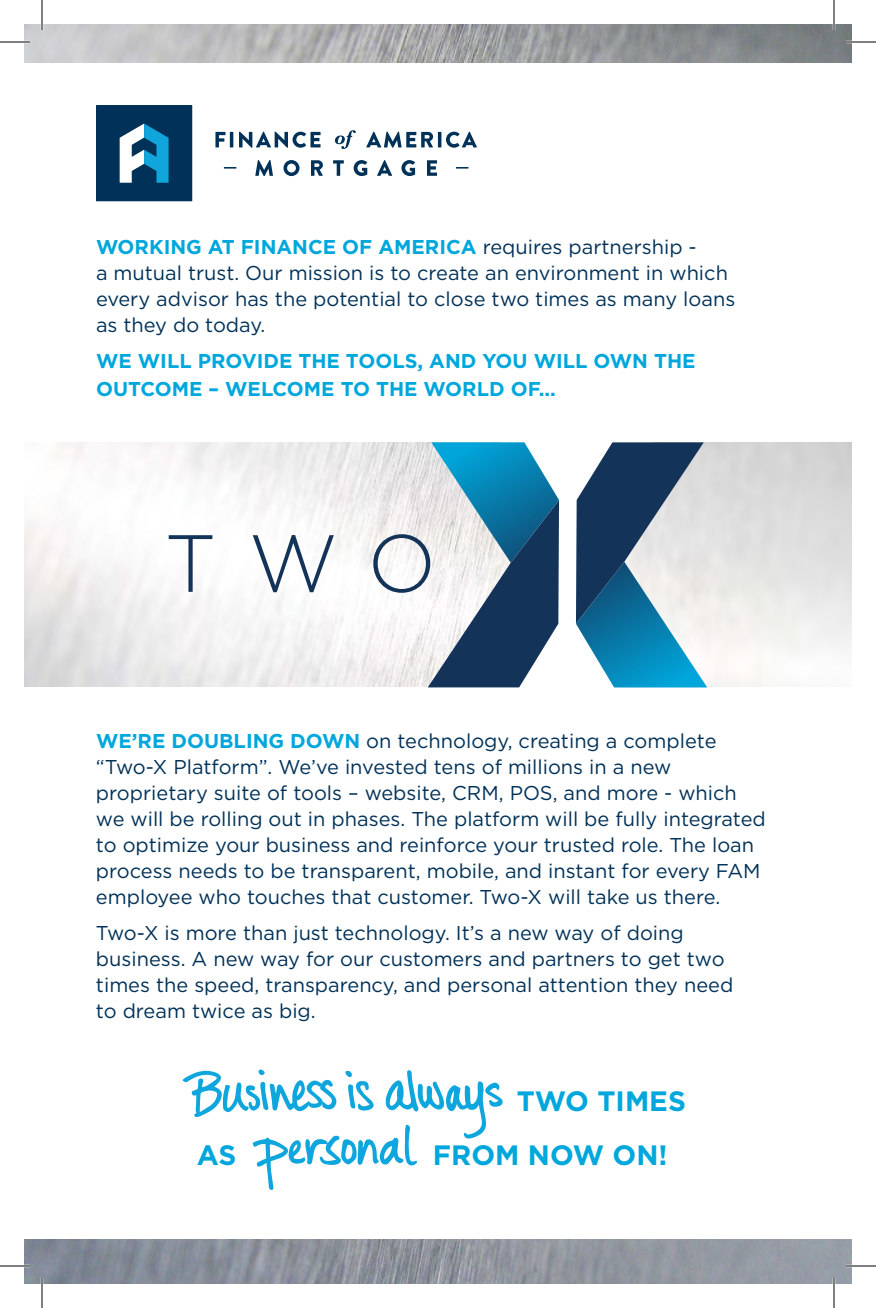
<style>
.page{position:relative;width:876px;height:1308px;background:#fff}
.page>*{position:absolute;margin:0;border:0;box-sizing:border-box;transform-origin:0 0}
.t1{font:700 28px "Gotham";color:#00a7dc}
.t2{font:20px/26px "Gotham";color:#003158}
.t3{font:700 20px "Gotham";color:#00a7dc}
.s1{font-weight:400;color:#003158}
.s2{font-weight:700;color:#00a7dc}
</style>
<div class="page">
<img style="left:24px;top:24px;width:828px;height:1260px">
<div style="left:24px;top:687px;width:828px;height:552px;background:#fff"></div>
<div style="left:25px;top:64px;width:827px;height:378px;background:#fff"></div>
<svg style="left:475px;top:442px;width:185px;height:246px"></svg>
<svg style="left:169px;top:535px;width:43px;height:57px"></svg>
<svg style="left:253px;top:535px;width:81px;height:57px"></svg>
<svg style="left:576px;top:442px;width:131px;height:245px;background:#668fa8"></svg>
<svg style="left:373px;top:442px;width:186px;height:245px"></svg>
<div style="left:96px;top:105px;width:96px;height:96px;background:#003158"></div>
<svg style="left:120px;top:124px;width:49px;height:59px"></svg>
<svg style="left:215px;top:132px;width:11px;height:15px"></svg>
<hr style="left:230px;top:132px;width:3px;height:15px;background:#003158">
<svg style="left:239px;top:132px;width:82px;height:16px"></svg>
<svg style="left:366px;top:132px;width:67px;height:16px"></svg>
<hr style="left:438px;top:132px;width:3px;height:15px;background:#003158">
<svg style="left:446px;top:132px;width:31px;height:16px"></svg>
<svg style="left:335px;top:130px;width:21px;height:19px"></svg>
<svg style="left:255px;top:160px;width:18px;height:16px"></svg>
<svg style="left:284px;top:160px;width:15px;height:16px"></svg>
<svg style="left:311px;top:160px;width:12px;height:16px"></svg>
<svg style="left:333px;top:160px;width:11px;height:16px"></svg>
<svg style="left:354px;top:160px;width:13px;height:16px"></svg>
<svg style="left:377px;top:160px;width:15px;height:16px"></svg>
<svg style="left:401px;top:160px;width:14px;height:16px"></svg>
<svg style="left:427px;top:160px;width:10px;height:16px"></svg>
<svg style="left:456px;top:167px;width:12px;height:2px"></svg>
<svg style="left:224px;top:167px;width:12px;height:2px"></svg>
<svg style="left:182px;top:1069px;width:321px;height:121px"></svg>
<hr style="left:0;top:41px;width:30px;height:2px;background:#fff">
<hr style="left:846px;top:41px;width:30px;height:2px;background:#fff">
<hr style="left:0;top:1265px;width:30px;height:2px;background:#fff">
<hr style="left:846px;top:1265px;width:30px;height:2px;background:#fff">
<hr style="left:41px;top:0;width:2px;height:30px;background:#fff">
<hr style="left:41px;top:1278px;width:2px;height:30px;background:#fff">
<hr style="left:833px;top:0;width:2px;height:30px;background:#fff">
<hr style="left:833px;top:1278px;width:2px;height:30px;background:#fff">
<hr style="left:0;top:42px;width:30px;height:1px;background:#000">
<hr style="left:846px;top:42px;width:30px;height:1px;background:#000">
<hr style="left:0;top:1266px;width:30px;height:1px;background:#000">
<hr style="left:846px;top:1266px;width:30px;height:1px;background:#000">
<hr style="left:42px;top:0;width:1px;height:30px;background:#000">
<hr style="left:42px;top:1278px;width:1px;height:30px;background:#000">
<hr style="left:834px;top:0;width:1px;height:30px;background:#000">
<hr style="left:834px;top:1278px;width:1px;height:30px;background:#000">
<p class="t3" style="left:96px;top:234px;width:602px">WORKING AT FINANCE OF AMERICA <span class="s1">requires partnership -</span></p>
<p class="t2" style="left:96px;top:260px;width:633px">a mutual trust. Our mission is to create an environment in which</p>
<p class="t2" style="left:96px;top:286px;width:641px">every advisor has the potential to close two times as many loans</p>
<p class="t2" style="left:96px;top:312px;width:171px">as they do today.</p>
<p class="t3" style="left:96px;top:348px;width:601px">WE WILL PROVIDE THE TOOLS, AND YOU WILL OWN THE</p>
<p class="t3" style="left:96px;top:376px;width:462px">OUTCOME – WELCOME TO THE WORLD OF...</p>
<p class="t2" style="left:96px;top:727px;width:622px"><span class="s2">WE’RE DOUBLING DOWN</span> on technology, creating a complete “Two-X Platform”. We’ve invested tens of millions in a new</p>
<p class="t2" style="left:96px;top:779px;width:671px">proprietary suite of tools – website, CRM, POS, and more - which we will be rolling out in phases. The platform will be fully integrated to optimize your business and reinforce your trusted role. The loan process needs to be transparent, mobile, and instant for every FAM employee who touches that customer. Two-X will take us there.</p>
<p class="t2" style="left:96px;top:919px;width:589px">Two-X is more than just technology. It’s a new way of doing</p>
<p class="t2" style="left:96px;top:945px;width:639px">business. A new way for our customers and partners to get two times the speed, transparency, and personal attention they need</p>
<p class="t2" style="left:96px;top:997px;width:221px">to dream twice as big.</p>
<p class="t1" style="left:517px;top:1082px;width:171px">TWO TIMES</p>
<p class="t1" style="left:197px;top:1136px;width:41px">AS</p>
<p class="t1" style="left:433px;top:1137px;width:236px">FROM NOW ON!</p>
</div>
